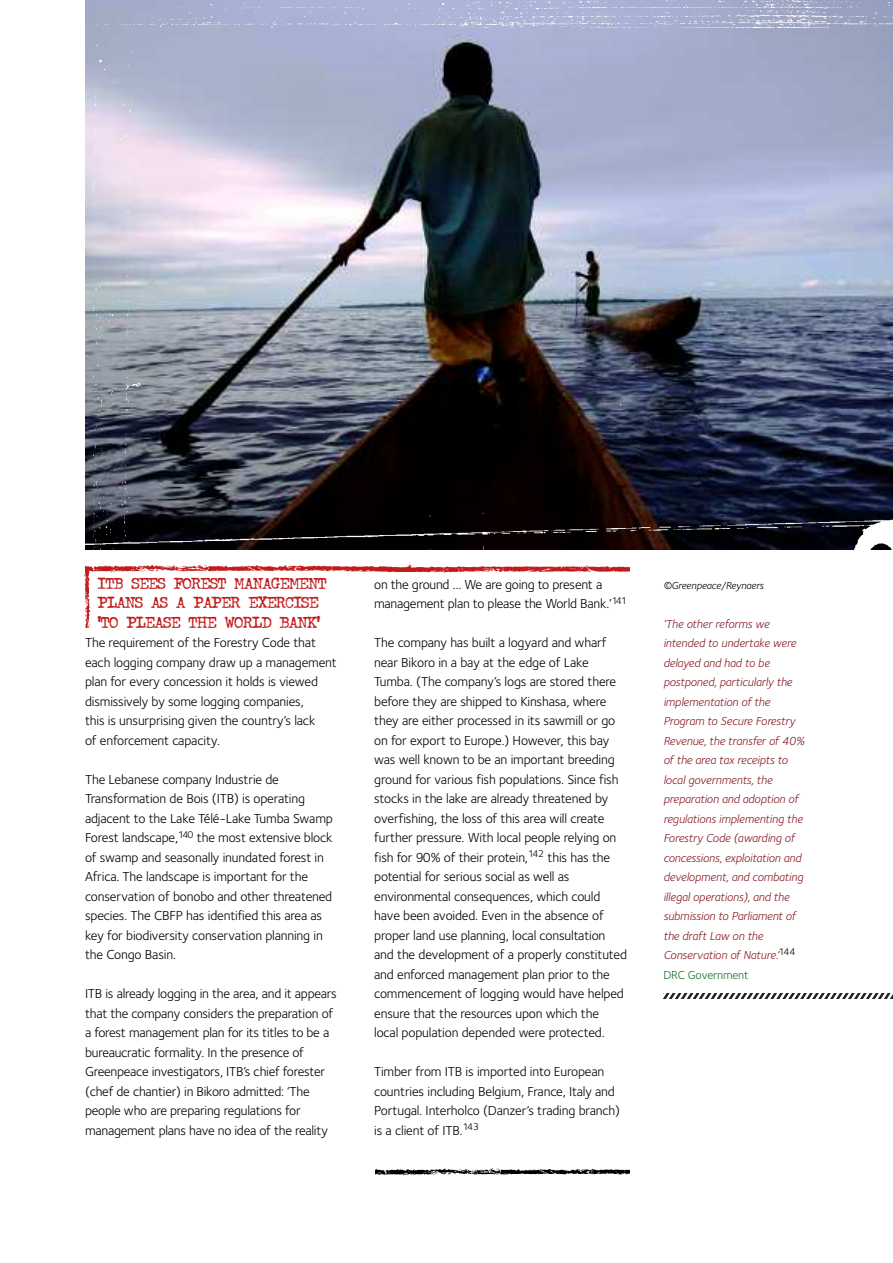
<style>
.page{position:relative;width:893px;height:1263px;background:#fff}
.page>*{position:absolute;margin:0;border:0;box-sizing:border-box;transform-origin:0 0}
.t1{font:700 15px/19.5px "John Doe";color:#c11b1b}
.t2{font:13.5px/19.5px "Foundry Sterling";letter-spacing:-.01em;color:#000}
.t3{font:italic 12px/19.5px "Foundry Sterling";letter-spacing:-.01em;color:#871a25}
.t4{font:italic 10.5px "Foundry Sterling";letter-spacing:-.01em;color:#000}
.s1{font-style:normal;color:#1a702c}
</style>
<div class="page">
<img style="left:85px;top:0;width:808px;height:344px">
<img style="left:85px;top:573px;width:6px;height:55px">
<img style="left:85px;top:562px;width:544px;height:11px">
<img style="left:376px;top:1168px;width:253px;height:8px">
<img style="left:85px;top:344px;width:808px;height:206px">
<img style="left:93px;top:27px;width:49px;height:523px">
<img style="left:87px;top:0;width:806px;height:27px">
<svg style="left:663px;top:994px;width:230px;height:4px"></svg>
<p class="t1" style="left:98px;top:574px;width:230px">ITB SEES FOREST MANAGEMENT<br>PLANS AS A PAPER EXERCISE ‘TO PLEASE THE WORLD BANK’</p>
<p class="t2" style="left:85px;top:634px;width:253px">The requirement of the Forestry Code that each logging company draw up a management plan for every concession it holds is viewed dismissively by some logging companies,<br>this is unsurprising given the country’s lack<br>of enforcement capacity.</p>
<p class="t2" style="left:85px;top:770px;width:249px">The Lebanese company Industrie de Transformation de Bois (ITB) is operating adjacent to the Lake Télé-Lake Tumba Swamp Forest landscape,<sup>140</sup> the most extensive block of swamp and seasonally inundated forest in Africa. The landscape is important for the conservation of bonobo and other threatened species. The CBFP has identified this area as key for biodiversity conservation planning in the Congo Basin.</p>
<p class="t2" style="left:85px;top:985px;width:253px">ITB is already logging in the area, and it appears that the company considers the preparation of a forest management plan for its titles to be a bureaucratic formality. In the presence of Greenpeace investigators, ITB’s chief forester (chef de chantier) in Bikoro admitted: ‘The people who are preparing regulations for management plans have no idea of the reality</p>
<p class="t2" style="left:374px;top:575px;width:254px">on the ground … We are going to present a management plan to please the World Bank.’<sup>141</sup></p>
<p class="t2" style="left:374px;top:634px;width:254px">The company has built a logyard and wharf near Bikoro in a bay at the edge of Lake Tumba. (The company’s logs are stored there before they are shipped to Kinshasa, where they are either processed in its sawmill or go on for export to Europe.) However, this bay was well known to be an important breeding ground for various fish populations. Since fish stocks in the lake are already threatened by overfishing, the loss of this area will create further pressure. With local people relying on fish for 90% of their protein,<sup>142</sup> this has the potential for serious social as well as environmental consequences, which could have been avoided. Even in the absence of proper land use planning, local consultation and the development of a properly constituted and enforced management plan prior to the commencement of logging would have helped ensure that the resources upon which the<br>local population depended were protected.</p>
<p class="t2" style="left:374px;top:1063px;width:247px">Timber from ITB is imported into European countries including Belgium, France, Italy and Portugal. Interholco (Danzer’s trading branch) is a client of ITB.<sup>143</sup></p>
<p class="t4" style="left:663px;top:581px;width:102px">©Greenpeace/Reynaers</p>
<p class="t3" style="left:663px;top:615px;width:143px">‘The other reforms we intended to undertake were delayed and had to be postponed, particularly the implementation of the<br>Program to Secure Forestry<br>Revenue, the transfer of 40% of the area tax receipts to local governments, the preparation and adoption of regulations implementing the<br>Forestry Code (awarding of concessions, exploitation and development, and combating illegal operations), and the submission to Parliament of the draft Law on the<br>Conservation of Nature.’<sup>144<br></sup><span class="s1">DRC Government</span></p>
</div>
